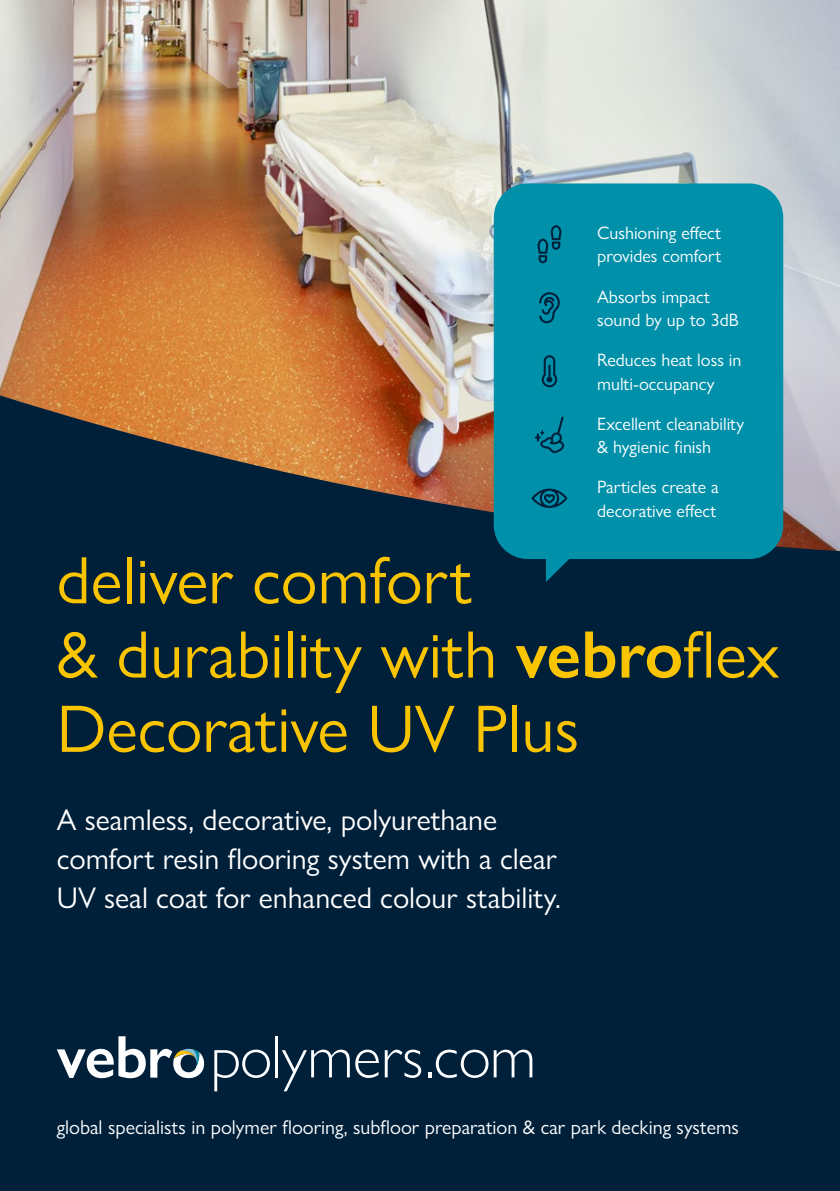
<style>
.page{position:relative;width:840px;height:1191px;background:#fff}
.page>*{position:absolute;margin:0;border:0;box-sizing:border-box;transform-origin:0 0}
.t1{font:67.4px/74.2px "Gill Sans Nova";color:#fac400}
.t2{font:30px/39px "Gill Sans Nova";color:#fff}
.t3{font:20px "Gill Sans Nova";color:#fff}
.t4{font:18px/23.4px "Gill Sans Nova";color:#fff}
.s1{font-weight:600}
</style>
<div class="page">
<div style="left:0;top:0;width:839px;height:1191px;background:#00203a"></div>
<svg style="left:57px;top:1036px;width:147px;height:42px"></svg>
<svg style="left:214px;top:1049px;width:56px;height:42px"></svg>
<hr style="left:274px;top:1036px;width:3px;height:41px;background:#fff">
<svg style="left:282px;top:1049px;width:67px;height:42px"></svg>
<svg style="left:355px;top:1049px;width:23px;height:29px"></svg>
<svg style="left:384px;top:1049px;width:37px;height:29px"></svg>
<svg style="left:428px;top:1049px;width:104px;height:29px"></svg>
<img style="left:0;top:0;width:839px;height:551px">
<div style="left:493px;top:183px;width:289px;height:376px;background:#0090aa;border-radius:34px"></div>
<svg style="left:537px;top:225px;width:24px;height:38px"></svg>
<svg style="left:539px;top:292px;width:20px;height:31px"></svg>
<svg style="left:541px;top:355px;width:16px;height:32px"></svg>
<svg style="left:534px;top:416px;width:30px;height:37px"></svg>
<svg style="left:531px;top:488px;width:36px;height:20px"></svg>
<svg style="left:545px;top:559px;width:24px;height:23px"></svg>
<p class="t4" style="left:597px;top:221px;width:125px">Cushioning effect provides comfort</p>
<p class="t4" style="left:597px;top:284px;width:143px">Absorbs impact sound by up to 3dB</p>
<p class="t4" style="left:597px;top:348px;width:146px">Reduces heat loss in multi-occupancy</p>
<p class="t4" style="left:597px;top:411px;width:148px">Excellent cleanability &amp; hygienic finish</p>
<p class="t4" style="left:597px;top:475px;width:123px">Particles create a decorative effect</p>
<h1 class="t1" style="left:57px;top:542px;width:723px">deliver comfort<br>&amp; durability with <span class="s1">vebro</span>flex<br>Decorative UV Plus</h1>
<h2 class="t2" style="left:57px;top:800px;width:505px">A seamless, decorative, polyurethane comfort resin flooring system with a clear<br>UV seal coat for enhanced colour stability.</h2>
<p class="t3" style="left:57px;top:1115px;width:683px">global specialists in polymer flooring, subfloor preparation &amp; car park decking systems</p>
</div>
